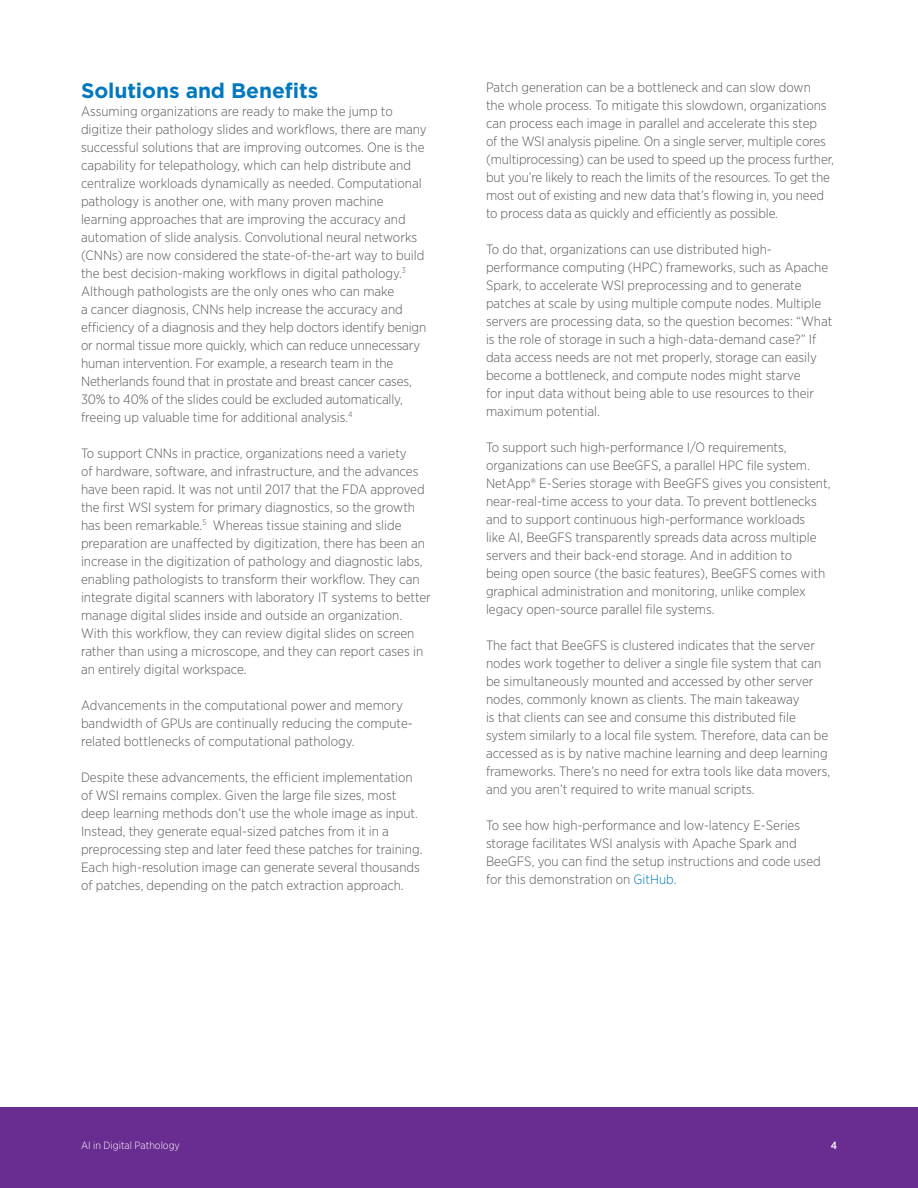
<style>
.page{position:relative;width:918px;height:1188px;background:#fff}
.page>*{position:absolute;margin:0;border:0;box-sizing:border-box;transform-origin:0 0}
.Body_Head_L1{font:700 21px "Gotham";letter-spacing:-.005em;color:#0078c0}
.Body{font:300 13.5px/18px "Gotham Narrow";color:#57585a}
.Body-2{font:300 10.5px "Gotham Narrow";color:#fff}
.Body-3{font:500 10.5px "Gotham Narrow";color:#fff}
.s1{color:#0078c0}
</style>
<div class="page">
<div style="left:0;top:1107px;width:918px;height:81px;background:#692c91"></div>
<p class="Body_Head_L1" style="left:81px;top:76px;width:239px">Solutions and Benefits</p>
<p class="Body" style="left:81px;top:102px;width:347px">Assuming organizations are ready to make the jump to digitize their pathology slides and workflows, there are many successful solutions that are improving outcomes. One is the capability for telepathology, which can help distribute and centralize workloads dynamically as needed. Computational pathology is another one, with many proven machine learning approaches that are improving the accuracy and automation of slide analysis. Convolutional neural networks (CNNs) are now considered the state-of-the-art way to build the best decision-making workflows in digital pathology.<sup>3<br></sup>Although pathologists are the only ones who can make<br>a cancer diagnosis, CNNs help increase the accuracy and efficiency of a diagnosis and they help doctors identify benign or normal tissue more quickly, which can reduce unnecessary human intervention. For example, a research team in the Netherlands found that in prostate and breast cancer cases, 30% to 40% of the slides could be excluded automatically, freeing up valuable time for additional analysis.<sup>4</sup></p>
<p class="Body" style="left:81px;top:444px;width:351px">To support CNNs in practice, organizations need a variety<br>of hardware, software, and infrastructure, and the advances have been rapid. It was not until 2017 that the FDA approved the first WSI system for primary diagnostics, so the growth has been remarkable.<sup>5</sup> Whereas tissue staining and slide preparation are unaffected by digitization, there has been an increase in the digitization of pathology and diagnostic labs, enabling pathologists to transform their workflow. They can integrate digital scanners with laboratory IT systems to better manage digital slides inside and outside an organization.<br>With this workflow, they can review digital slides on screen rather than using a microscope, and they can report cases in an entirely digital workspace.</p>
<p class="Body" style="left:81px;top:696px;width:333px">Advancements in the computational power and memory bandwidth of GPUs are continually reducing the compute&shy;related bottlenecks of computational pathology.</p>
<p class="Body" style="left:81px;top:768px;width:343px">Despite these advancements, the efficient implementation of WSI remains complex. Given the large file sizes, most deep learning methods don’t use the whole image as input.<br>Instead, they generate equal-sized patches from it in a preprocessing step and later feed these patches for training.<br>Each high-resolution image can generate several thousands of patches, depending on the patch extraction approach.</p>
<p class="Body" style="left:486px;top:78px;width:350px">Patch generation can be a bottleneck and can slow down<br>the whole process. To mitigate this slowdown, organizations can process each image in parallel and accelerate this step<br>of the WSI analysis pipeline. On a single server, multiple cores (multiprocessing) can be used to speed up the process further, but you’re likely to reach the limits of the resources. To get the most out of existing and new data that’s flowing in, you need to process data as quickly and efficiently as possible.</p>
<p class="Body" style="left:486px;top:240px;width:348px">To do that, organizations can use distributed high&shy;performance computing (HPC) frameworks, such as Apache Spark, to accelerate WSI preprocessing and to generate patches at scale by using multiple compute nodes. Multiple servers are processing data, so the question becomes: “What is the role of storage in such a high-data-demand case?” If data access needs are not met properly, storage can easily become a bottleneck, and compute nodes might starve<br>for input data without being able to use resources to their maximum potential.</p>
<p class="Body" style="left:486px;top:438px;width:346px">To support such high-performance I/O requirements, organizations can use BeeGFS, a parallel HPC file system.<br>NetApp® E-Series storage with BeeGFS gives you consistent, near-real-time access to your data. To prevent bottlenecks and to support continuous high-performance workloads<br>like AI, BeeGFS transparently spreads data across multiple servers and their back-end storage. And in addition to<br>being open source (the basic features), BeeGFS comes with graphical administration and monitoring, unlike complex legacy open-source parallel file systems.</p>
<p class="Body" style="left:486px;top:636px;width:346px">The fact that BeeGFS is clustered indicates that the server nodes work together to deliver a single file system that can be simultaneously mounted and accessed by other server nodes, commonly known as clients. The main takeaway<br>is that clients can see and consume this distributed file system similarly to a local file system. Therefore, data can be accessed as is by native machine learning and deep learning frameworks. There’s no need for extra tools like data movers, and you aren’t required to write manual scripts.</p>
<p class="Body" style="left:486px;top:816px;width:336px">To see how high-performance and low-latency E-Series storage facilitates WSI analysis with Apache Spark and BeeGFS, you can find the setup instructions and code used for this demonstration on <span class="s1">GitHub</span>.</p>
<p class="Body-2" style="left:81px;top:1139px;width:100px">AI in Digital Pathology</p>
<p class="Body-3" style="left:831px;top:1139px;width:8px">4</p>
</div>
